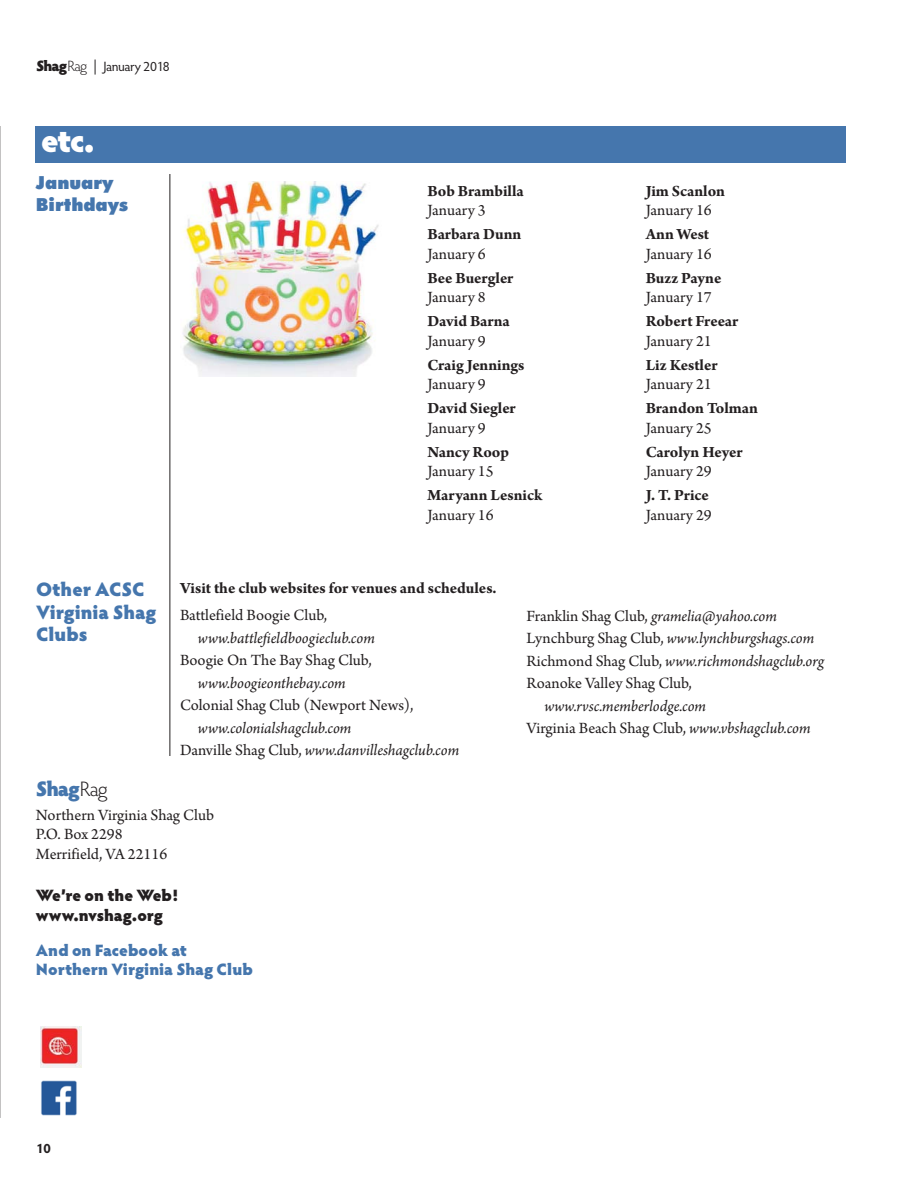
<style>
.page{position:relative;width:918px;height:1188px;background:#fff}
.page>*{position:absolute;margin:0;border:0;box-sizing:border-box;transform-origin:0 0}
.t1{font:900 33px "Hypatia Sans Pro";color:#fff}
.t2{font:900 21px "Hypatia Sans Pro";color:#4576ad}
.t3{font:900 19.5px/22.5px "Hypatia Sans Pro";color:#4576ad}
.t4{font:900 18px/21.6px "Futura BT";color:#4576ad}
.t5{font:16.5px/22.5px "Arno Pro";color:#231f20}
.t6{font:700 16.5px "Arno Pro";color:#231f20}
.t7{font:italic 16.5px/22.5px "Arno Pro";letter-spacing:-.005em;color:#231f20}
.t8{font:900 16.5px/19.5px "Hypatia Sans Pro";color:#4576ad}
.t9{font:900 16.5px/19.8px "Hypatia Sans Pro";letter-spacing:-.005em;color:#231f20}
.t10{font:13.5px "Hypatia Sans Pro";letter-spacing:-.03em;color:#231f20}
.t11{font:700 13.5px "Hypatia Sans Pro";color:#231f20}
.s1{font-weight:900;font-size:15px}
.s2{font-weight:300;font-size:15px}
.s3{font-family:"Futura BT";font-size:15px}
.s4{font-style:normal}
.s5{font-style:italic}
.s6{font-weight:300;color:#231f20}
</style>
<div class="page">
<img style="left:41px;top:1080px;width:36px;height:36px">
<img style="left:40px;top:1026px;width:42px;height:42px">
<div style="left:36px;top:126px;width:810px;height:36px;background:#4576ad"></div>
<hr style="left:0;top:126px;width:1px;height:992px;background:#231f20">
<hr style="left:170px;top:174px;width:1px;height:582px;background:#231f20">
<img style="left:182px;top:181px;width:197px;height:195px">
<p class="t10" style="left:36px;top:59px;width:135px"><span class="s1">Shag</span><span class="s2">Rag</span> <span class="s3">|</span> January 2018</p>
<h1 class="t1" style="left:41px;top:128px;width:55px">etc.</h1>
<p class="t4" style="left:36px;top:173px;width:93px">January<br>Birthdays</p>
<p class="t6" style="left:428px;top:185px;width:98px">Bob Brambilla</p>
<p class="t5" style="left:428px;top:201px;width:60px">January 3</p>
<p class="t6" style="left:428px;top:228px;width:95px">Barbara Dunn</p>
<p class="t5" style="left:428px;top:244px;width:60px">January 6</p>
<p class="t6" style="left:428px;top:272px;width:88px">Bee Buergler</p>
<p class="t5" style="left:428px;top:288px;width:60px">January 8</p>
<p class="t6" style="left:428px;top:315px;width:84px">David Barna</p>
<p class="t5" style="left:428px;top:331px;width:60px">January 9</p>
<p class="t6" style="left:428px;top:359px;width:99px">Craig Jennings</p>
<p class="t5" style="left:428px;top:375px;width:60px">January 9</p>
<p class="t6" style="left:428px;top:402px;width:90px">David Siegler</p>
<p class="t5" style="left:428px;top:418px;width:60px">January 9</p>
<p class="t6" style="left:428px;top:446px;width:83px">Nancy Roop</p>
<p class="t5" style="left:428px;top:462px;width:68px">January 15</p>
<p class="t6" style="left:428px;top:489px;width:116px">Maryann Lesnick</p>
<p class="t5" style="left:428px;top:505px;width:68px">January 16</p>
<p class="t6" style="left:646px;top:185px;width:81px">Jim Scanlon</p>
<p class="t5" style="left:646px;top:201px;width:68px">January 16</p>
<p class="t6" style="left:646px;top:228px;width:65px">Ann West</p>
<p class="t5" style="left:646px;top:244px;width:68px">January 16</p>
<p class="t6" style="left:646px;top:272px;width:77px">Buzz Payne</p>
<p class="t5" style="left:646px;top:288px;width:68px">January 17</p>
<p class="t6" style="left:646px;top:315px;width:94px">Robert Freear</p>
<p class="t5" style="left:646px;top:331px;width:68px">January 21</p>
<p class="t6" style="left:646px;top:359px;width:73px">Liz Kestler</p>
<p class="t5" style="left:646px;top:375px;width:68px">January 21</p>
<p class="t6" style="left:646px;top:402px;width:114px">Brandon Tolman</p>
<p class="t5" style="left:646px;top:418px;width:68px">January 25</p>
<p class="t6" style="left:646px;top:446px;width:98px">Carolyn Heyer</p>
<p class="t5" style="left:646px;top:462px;width:68px">January 29</p>
<p class="t6" style="left:646px;top:489px;width:65px">J. T. Price</p>
<p class="t5" style="left:646px;top:505px;width:68px">January 29</p>
<p class="t3" style="left:36px;top:580px;width:122px">Other ACSC<br>Virginia Shag<br>Clubs</p>
<p class="t6" style="left:180px;top:582px;width:318px">Visit the club websites for venues and schedules.</p>
<p class="t5" style="left:180px;top:606px;width:149px">Battlefield Boogie Club,</p>
<p class="t7" style="left:198px;top:628px;width:178px">www.battlefieldboogieclub.com</p>
<p class="t5" style="left:180px;top:651px;width:193px">Boogie On The Bay Shag Club,</p>
<p class="t7" style="left:198px;top:673px;width:149px">www.boogieonthebay.com</p>
<p class="t5" style="left:180px;top:696px;width:235px">Colonial Shag Club (Newport News),</p>
<p class="t7" style="left:180px;top:718px;width:281px;text-indent:18px">www.colonialshagclub.com<br><span class="s4">Danville Shag Club,</span> www.danvilleshagclub.com</p>
<p class="t5" style="left:526px;top:606px;width:299px">Franklin Shag Club, <span class="s5">gramelia@yahoo.com </span>Lynchburg Shag Club, <span class="s5">www.lynchburgshags.com </span>Richmond Shag Club, <span class="s5">www.richmondshagclub.org </span>Roanoke Valley Shag Club,</p>
<p class="t7" style="left:526px;top:696px;width:286px;text-indent:18px">www.rvsc.memberlodge.com<br><span class="s4">Virginia Beach Shag Club,</span> www.vbshagclub.com</p>
<p class="t2" style="left:36px;top:780px;width:73px">Shag<span class="s6">Rag</span></p>
<p class="t5" style="left:36px;top:806px;width:180px;line-height:19.5px">Northern Virginia Shag Club<br>P.O. Box 2298<br>Merrifield, VA 22116</p>
<p class="t9" style="left:36px;top:888px;width:144px">We’re on the Web! www.nvshag.org</p>
<p class="t8" style="left:36px;top:942px;width:218px">And on Facebook at<br>Northern Virginia Shag Club</p>
<p class="t11" style="left:36px;top:1140px;width:16px">10</p>
</div>
